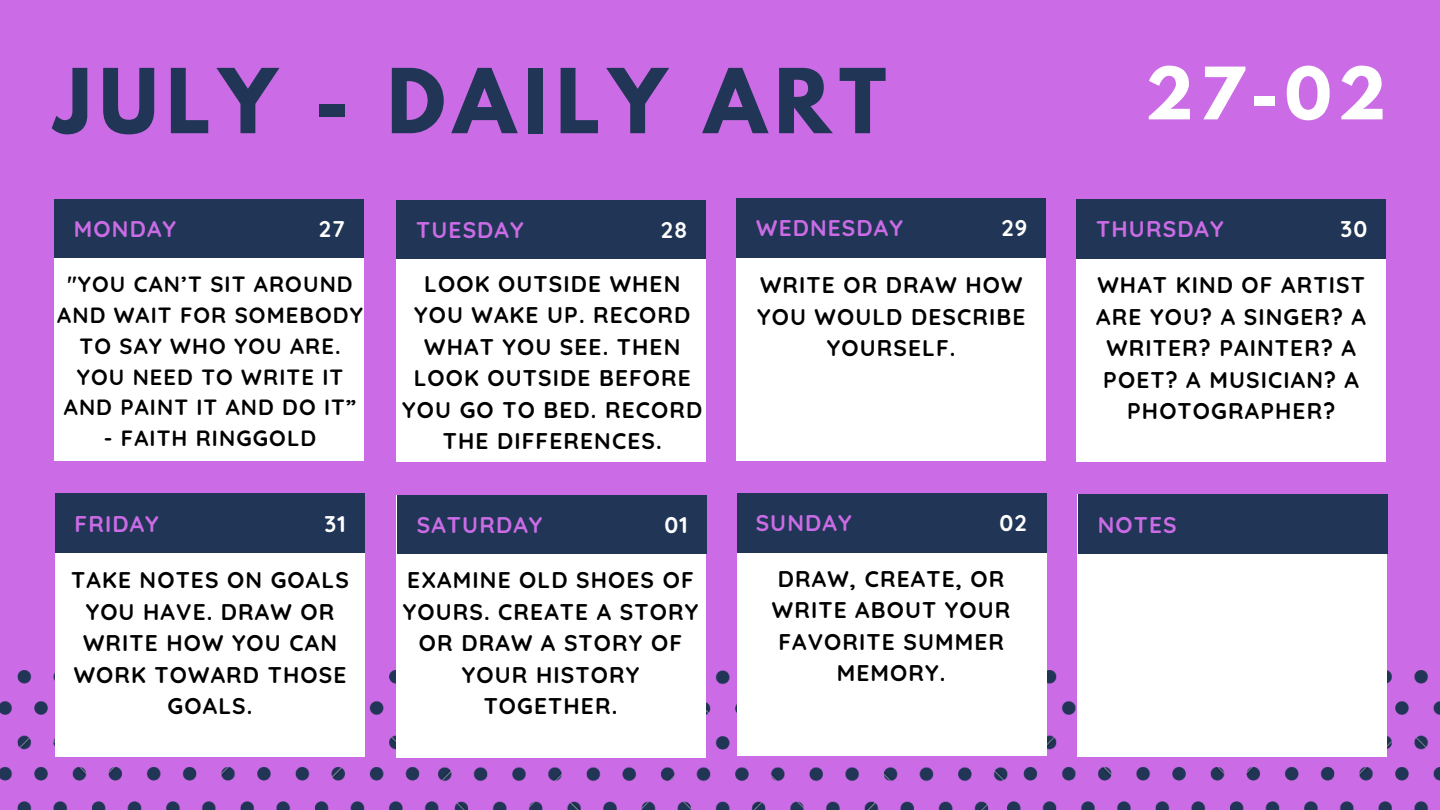
<style>
.page{position:relative;width:1440px;height:810px;background:#cb6ce6}
.page>*{position:absolute;margin:0;border:0;box-sizing:border-box;transform-origin:0 0}
.t1{font:700 79.2px "League Spartan";letter-spacing:.1em;color:#213656}
.t2{font:700 64px "League Spartan";color:#fff}
.t3{font:700 22.6px/31.5px "Quicksand";letter-spacing:.05em;color:#000;text-align:center}
.t4{font:700 22.6px "Quicksand";letter-spacing:.05em;color:#cb6ce6}
.t5{font:700 22.6px "Quicksand";letter-spacing:.05em;color:#fff}
.t6{font:700 22px/30.8px "Quicksand";letter-spacing:.05em;color:#000;text-align:center}
</style>
<div class="page">
<div style="left:54px;top:199px;width:310px;height:262px;background:#fff"></div>
<div style="left:396px;top:200px;width:309px;height:262px;background:#fff"></div>
<div style="left:736px;top:199px;width:310px;height:261px;background:#fff"></div>
<div style="left:1077px;top:200px;width:309px;height:261px;background:#fff"></div>
<img style="left:0;top:671px;width:1440px;height:139px">
<div style="left:55px;top:495px;width:310px;height:261px;background:#fff"></div>
<div style="left:397px;top:495px;width:309px;height:262px;background:#fff"></div>
<div style="left:737px;top:494px;width:310px;height:262px;background:#fff"></div>
<div style="left:1077px;top:495px;width:310px;height:262px;background:#fff"></div>
<div style="left:54px;top:199px;width:310px;height:59px;background:#213656"></div>
<div style="left:396px;top:200px;width:310px;height:59px;background:#213656"></div>
<div style="left:736px;top:199px;width:310px;height:58px;background:#213656"></div>
<div style="left:1076px;top:200px;width:310px;height:58px;background:#213656"></div>
<div style="left:55px;top:494px;width:309px;height:58px;background:#213656"></div>
<div style="left:397px;top:495px;width:310px;height:59px;background:#213656"></div>
<div style="left:737px;top:494px;width:310px;height:58px;background:#213656"></div>
<div style="left:1078px;top:495px;width:310px;height:58px;background:#213656"></div>
<h1 class="t1" style="left:54px;top:62px;width:834px">JULY - DAILY ART</h1>
<h2 class="t2" style="left:1145px;top:62px;width:242px">27-02</h2>
<p class="t4" style="left:74px;top:214px;width:104px">MONDAY</p>
<p class="t5" style="left:319px;top:214px;width:28px">27</p>
<p class="t6" style="left:57px;top:269px;width:307px">"YOU CAN’T SIT AROUND<br>AND WAIT FOR SOMEBODY<br>TO SAY WHO YOU ARE.<br>YOU NEED TO WRITE IT<br>AND PAINT IT AND DO IT”</p>
<p class="t6" style="left:104px;top:422px;width:214px">- FAITH RINGGOLD</p>
<p class="t4" style="left:416px;top:215px;width:109px">TUESDAY</p>
<p class="t5" style="left:661px;top:215px;width:28px">28</p>
<p class="t4" style="left:756px;top:214px;width:148px">WEDNESDAY</p>
<p class="t5" style="left:1002px;top:214px;width:27px">29</p>
<p class="t4" style="left:1096px;top:215px;width:129px">THURSDAY</p>
<p class="t5" style="left:1340px;top:215px;width:28px">30</p>
<p class="t3" style="left:402px;top:268px;width:302px">LOOK OUTSIDE WHEN<br>YOU WAKE UP. RECORD<br>WHAT YOU SEE. THEN<br>LOOK OUTSIDE BEFORE<br>YOU GO TO BED. RECORD<br>THE DIFFERENCES.</p>
<p class="t3" style="left:757px;top:269px;width:270px">WRITE OR DRAW HOW<br>YOU WOULD DESCRIBE<br>YOURSELF.</p>
<p class="t3" style="left:1096px;top:269px;width:271px">WHAT KIND OF ARTIST<br>ARE YOU? A SINGER? A<br>WRITER? PAINTER? A<br>POET? A MUSICIAN? A<br>PHOTOGRAPHER?</p>
<p class="t4" style="left:74px;top:509px;width:86px">FRIDAY</p>
<p class="t5" style="left:324px;top:509px;width:23px">31</p>
<p class="t4" style="left:417px;top:511px;width:127px">SATURDAY</p>
<p class="t5" style="left:665px;top:511px;width:25px">01</p>
<p class="t4" style="left:756px;top:509px;width:97px">SUNDAY</p>
<p class="t5" style="left:1000px;top:509px;width:29px">02</p>
<p class="t4" style="left:1098px;top:510px;width:80px">NOTES</p>
<p class="t3" style="left:71px;top:564px;width:279px">TAKE NOTES ON GOALS<br>YOU HAVE. DRAW OR<br>WRITE HOW YOU CAN<br>WORK TOWARD THOSE<br>GOALS.</p>
<p class="t3" style="left:403px;top:564px;width:297px">EXAMINE OLD SHOES OF<br>YOURS. CREATE A STORY<br>OR DRAW A STORY OF<br>YOUR HISTORY<br>TOGETHER.</p>
<p class="t3" style="left:772px;top:562px;width:240px">DRAW, CREATE, OR<br>WRITE ABOUT YOUR<br>FAVORITE SUMMER<br>MEMORY.</p>
</div>
